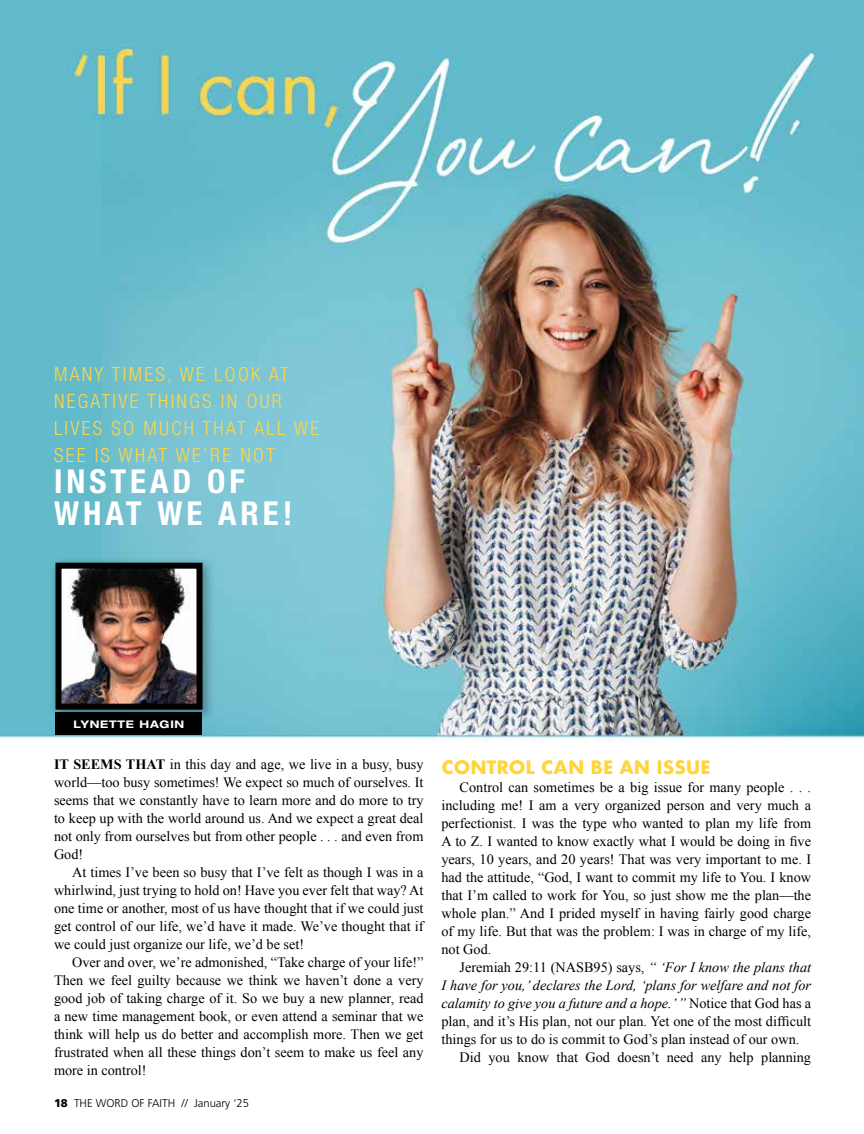
<style>
.page{position:relative;width:864px;height:1134px;background:#fff}
.page>*{position:absolute;margin:0;border:0;box-sizing:border-box;transform-origin:0 0}
.t1{font:700 condensed 33px/31.5px "Helvetica Neue";letter-spacing:.12em;color:#fff}
.t2{font:300 condensed 19.5px/27px "Helvetica Neue";letter-spacing:.12em;color:#ffd549}
.t3{font:700 18px "Futura";color:#ffd43d}
.t4{font:14.25px/18px "Times New Roman";color:#000;text-align:justify}
.t5{font:italic 14.25px "Times New Roman";color:#000}
.t6{font:300 11.25px "Frutiger";color:#000}
.t7{font:700 expanded 10.5px "Helvetica Neue";letter-spacing:.075em;color:#fff}
.s1{font-weight:700}
.s2{font-weight:900}
.s3{font-style:italic}
.s4{font-style:normal}
</style>
<div class="page">
<img style="left:0;top:0;width:864px;height:742px">
<div style="left:48px;top:555px;width:168px;height:168px;background:#000;opacity:.4"></div>
<img style="left:52px;top:560px;width:154px;height:153px">
<div style="left:56px;top:713px;width:146px;height:22px;background:#000"></div>
<h2 class="t2" style="left:54px;top:360px;width:267px">MANY TIMES, WE LOOK AT<br>NEGATIVE THINGS IN OUR<br>LIVES SO MUCH THAT ALL WE<br>SEE IS WHAT WE’RE NOT</h2>
<h1 class="t1" style="left:54px;top:465px;width:240px">INSTEAD OF<br>WHAT WE ARE!</h1>
<p class="t7" style="left:74px;top:717px;width:112px">LYNETTE HAGIN</p>
<p class="t4" style="left:54px;top:755px;width:371px"><span class="s1">IT SEEMS THAT</span> in this day and age, we live in a busy, busy world—too busy sometimes! We expect so much of ourselves. It seems that we constantly have to learn more and do more to try to keep up with the world around us. And we expect a great deal not only from ourselves but from other people . . . and even from God!</p>
<p class="t4" style="left:54px;top:863px;width:371px;text-indent:18px">At times I’ve been so busy that I’ve felt as though I was in a whirlwind, just trying to hold on! Have you ever felt that way? At one time or another, most of us have thought that if we could just get control of our life, we’d have it made. We’ve thought that if we could just organize our life, we’d be set!</p>
<p class="t4" style="left:54px;top:953px;width:371px;text-indent:18px">Over and over, we’re admonished, “Take charge of your life!” Then we feel guilty because we think we haven’t done a very good job of taking charge of it. So we buy a new planner, read a new time management book, or even attend a seminar that we think will help us do better and accomplish more. Then we get frustrated when all these things don’t seem to make us feel any more in control!</p>
<p class="t6" style="left:54px;top:1097px;width:197px"><span class="s2">18</span> THE WORD OF FAITH // January ‘25</p>
<p class="t3" style="left:442px;top:754px;width:271px">CONTROL CAN BE AN ISSUE</p>
<p class="t4" style="left:442px;top:778px;width:371px;text-indent:18px">Control can sometimes be a big issue for many people . . . including me! I am a very organized person and very much a perfectionist. I was the type who wanted to plan my life from A to Z. I wanted to know exactly what I would be doing in five years, 10 years, and 20 years! That was very important to me. I had the attitude, “God, I want to commit my life to You. I know that I’m called to work for You, so just show me the plan—the whole plan.” And I prided myself in having fairly good charge of my life. But that was the problem: I was in charge of my life, not God.</p>
<p class="t4" style="left:460px;top:958px;width:353px">Jeremiah 29:11 (NASB95) says, <span class="s3">“ ‘For I know the plans that</span></p>
<p class="t5" style="left:442px;top:976px;width:371px">I have for you,’ declares the Lord, ‘plans for welfare and not for</p>
<p class="t5" style="left:442px;top:994px;width:371px">calamity to give you a future and a hope.’ ” <span class="s4">Notice that God has a</span></p>
<p class="t4" style="left:442px;top:1012px;width:371px">plan, and it’s His plan, not our plan. Yet one of the most difficult</p>
<p class="t4" style="left:442px;top:1030px;width:359px">things for us to do is commit to God’s plan instead of our own.</p>
<p class="t4" style="left:460px;top:1048px;width:353px">Did you know that God doesn’t need any help planning</p>
</div>
